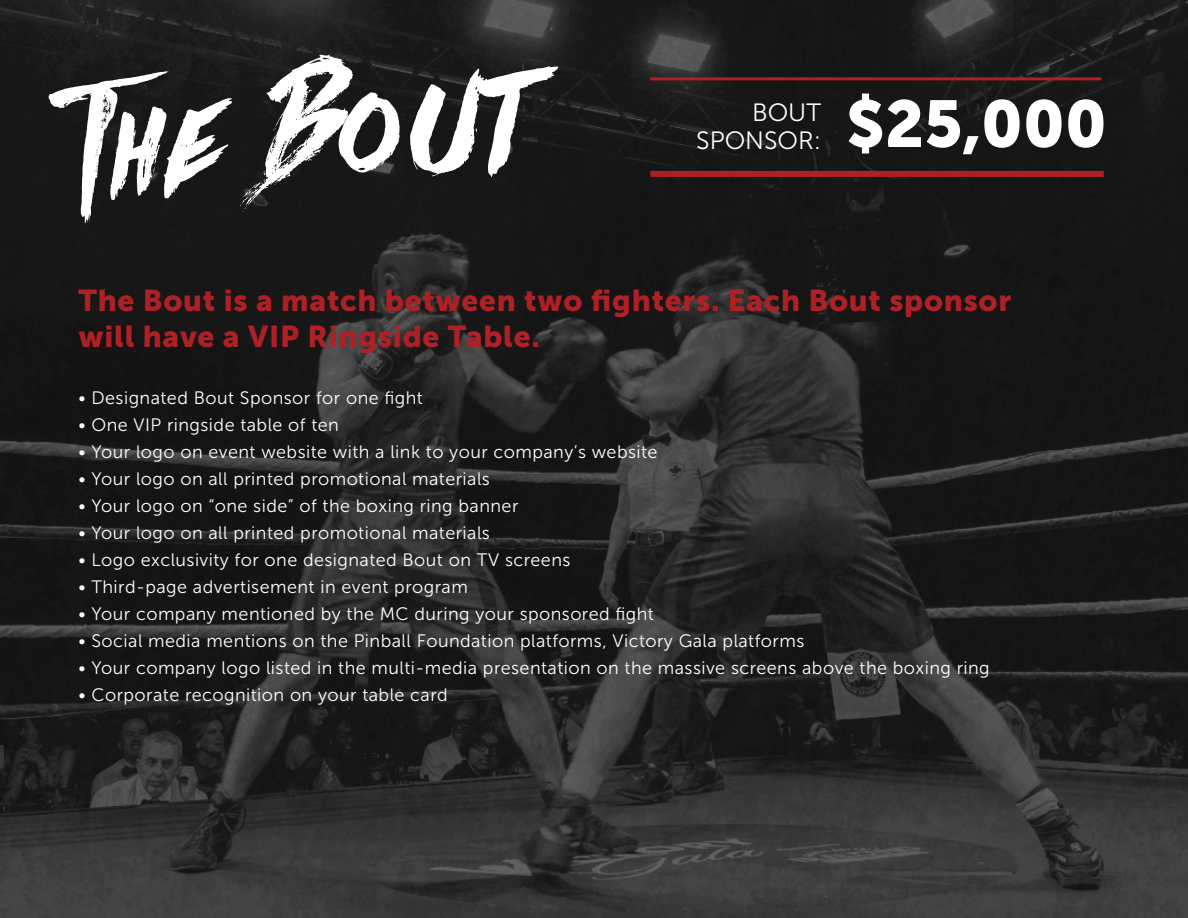
<style>
.page{position:relative;width:1188px;height:918px;background:#fff}
.page>*{position:absolute;margin:0;border:0;box-sizing:border-box;transform-origin:0 0}
.t1{font:161.4px "Againts";color:#fff}
.t2{font:65.55px "Museo Sans 900";color:#fff}
.t3{font:30px/36px "Museo Sans 900";letter-spacing:.025em;color:#af2025}
.t4{font:25.05px/27.8px "Museo Sans 300";color:#fff;text-align:right}
.t5{font:18px "Museo Sans 300";letter-spacing:.025em;color:#fff}
</style>
<div class="page">
<img style="left:0;top:0;width:1188px;height:918px">
<div style="left:650px;top:171px;width:454px;height:6px;background:#af2025"></div>
<hr style="left:650px;top:77px;width:451px;height:3px;background:#af2025">
<h1 class="t1" style="left:58px;top:53px;width:464px;rotate:-5deg">The Bout</h1>
<h3 class="t4" style="left:696px;top:99px;width:126px">BOUT<br>SPONSOR:</h3>
<h2 class="t2" style="left:846px;top:87px;width:262px">$25,000</h2>
<h3 class="t3" style="left:79px;top:283px;width:934px">The Bout is a match between two fighters. Each Bout sponsor will have a VIP Ringside Table.</h3>
<p class="t5" style="left:79px;top:388px;width:346px">• Designated Bout Sponsor for one fight</p>
<p class="t5" style="left:79px;top:415px;width:262px">• One VIP ringside table of ten</p>
<p class="t5" style="left:79px;top:442px;width:581px">• Your logo on event website with a link to your company’s website</p>
<p class="t5" style="left:79px;top:469px;width:413px">• Your logo on all printed promotional materials</p>
<p class="t5" style="left:79px;top:496px;width:441px">• Your logo on “one side” of the boxing ring banner</p>
<p class="t5" style="left:79px;top:523px;width:413px">• Your logo on all printed promotional materials</p>
<p class="t5" style="left:79px;top:550px;width:493px">• Logo exclusivity for one designated Bout on TV screens</p>
<p class="t5" style="left:79px;top:577px;width:391px">• Third-page advertisement in event program</p>
<p class="t5" style="left:79px;top:604px;width:577px">• Your company mentioned by the MC during your sponsored fight</p>
<p class="t5" style="left:79px;top:631px;width:727px">• Social media mentions on the Pinball Foundation platforms, Victory Gala platforms</p>
<p class="t5" style="left:79px;top:658px;width:913px">• Your company logo listed in the multi-media presentation on the massive screens above the boxing ring</p>
<p class="t5" style="left:79px;top:685px;width:371px">• Corporate recognition on your table card</p>
</div>
